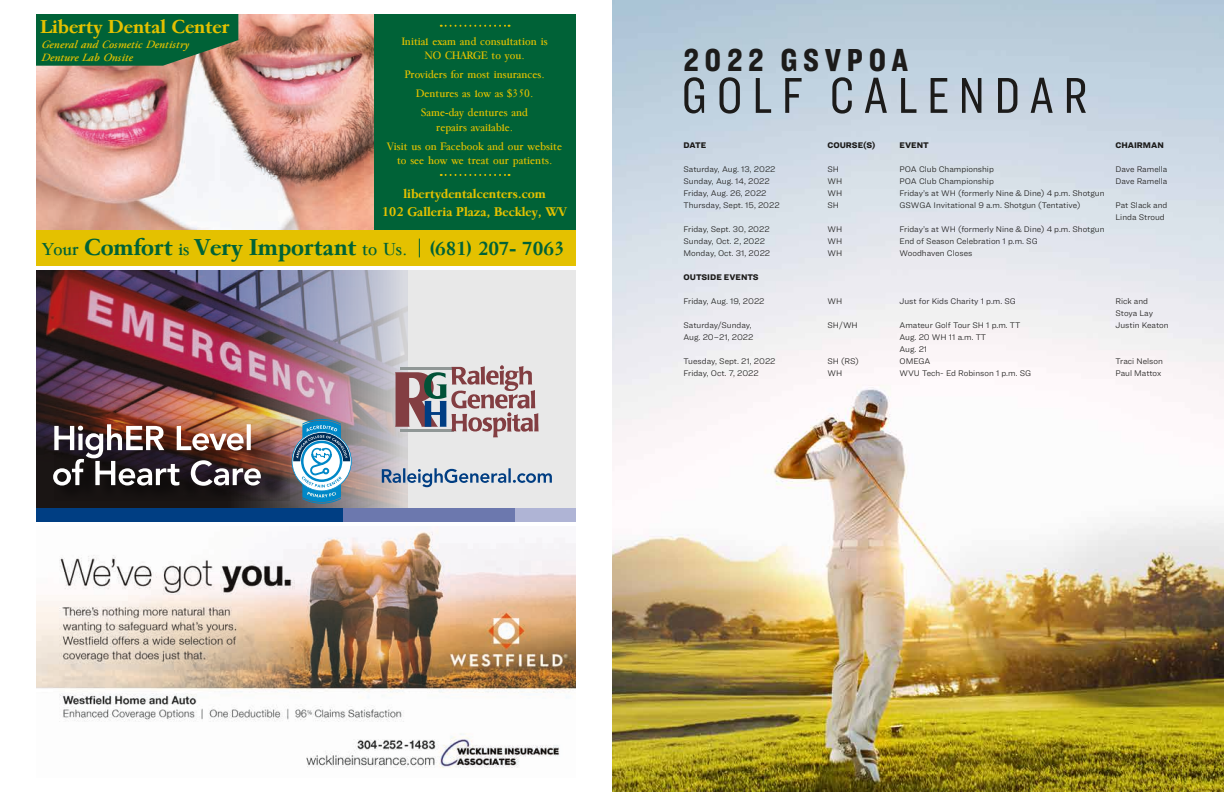
<style>
.page{position:relative;width:1224px;height:792px;background:#fff}
.page>*{position:absolute;margin:0;border:0;box-sizing:border-box;transform-origin:0 0}
.t1{font:52.3px "Ringside Compressed";letter-spacing:.175em;color:#1c1b1a}
.t2{font:900 33px "Ringside Compressed";letter-spacing:.175em;color:#1c1b1a}
.t3{font:700 25.6px "Paramount";color:#006237}
.t4{font:700 20.8px "Paramount";color:#e4c100}
.t5{font:700 14px "Paramount";color:#e4c100}
.t6{font:12px/19px "Paramount";color:#e4c100;text-align:center}
.t7{font:italic 11.7px/13.3px "Paramount";color:#e4c100}
.t8{font:300 8.5px/12px "Ringside";color:#1c1b1a}
.t9{font:900 8.5px "Ringside";color:#1c1b1a}
.s1{font-weight:400;font-size:19.4px}
.s2{font-size:21px}
</style>
<div class="page">
<img style="left:612px;top:0;width:612px;height:792px">
<div style="left:373px;top:14px;width:203px;height:252px;background:#006237"></div>
<img style="left:36px;top:14px;width:337px;height:216px">
<svg style="left:36px;top:14px;width:202px;height:52px;background:#12663d"></svg>
<div style="left:36px;top:230px;width:540px;height:36px;background:#e4c100"></div>
<svg style="left:419px;top:239px;width:1px;height:18px"></svg>
<svg style="left:441px;top:25px;width:69px;height:2px"></svg>
<svg style="left:441px;top:174px;width:69px;height:2px"></svg>
<img style="left:36px;top:270px;width:540px;height:238px">
<div style="left:36px;top:508px;width:479px;height:14px;background:#003e83"></div>
<div style="left:343px;top:508px;width:172px;height:14px;background:#6c78ae"></div>
<div style="left:515px;top:508px;width:61px;height:14px;background:#afb4d5"></div>
<svg style="left:395px;top:365px;width:144px;height:72px;background:#b29fa2"></svg>
<svg style="left:292px;top:419px;width:60px;height:85px"></svg>
<img style="left:54px;top:419px;width:236px;height:82px">
<img style="left:53px;top:424px;width:208px;height:62px">
<svg style="left:382px;top:468px;width:170px;height:19px;background:#a4b4c8"></svg>
<img style="left:36px;top:526px;width:540px;height:242px">
<h3 class="t4" style="left:40px;top:15px;width:191px">Liberty Dental Center</h3>
<h3 class="t7" style="left:41px;top:38px;width:149px">General and Cosmetic Dentistry<br>Denture Lab Onsite</h3>
<h3 class="t6" style="left:402px;top:34px;width:147px;line-height:14.4px">Initial exam and consultation is<br>NO CHARGE to you.</h3>
<h3 class="t6" style="left:405px;top:65px;width:141px">Providers for most insurances.<br>Dentures as low as $350.<br>Same-day dentures and</h3>
<h3 class="t6" style="left:387px;top:118px;width:176px">repairs available.<br>Visit us on Facebook and our website</h3>
<h3 class="t6" style="left:397px;top:151px;width:157px">to see how we treat our patients.</h3>
<h3 class="t5" style="left:403px;top:186px;width:144px">libertydentalcenters.com</h3>
<h3 class="t5" style="left:382px;top:204px;width:186px">102 Galleria Plaza, Beckley, WV</h3>
<h3 class="t3" style="left:42px;top:233px;width:524px"><span class="s1">Your</span> Comfort <span class="s1">is</span> Very Important <span class="s1">to Us.</span> <span class="s2">(681) 207- 7063</span></h3>
<h2 class="t2" style="left:684px;top:36px;width:226px">2022 GSVPOA</h2>
<h1 class="t1" style="left:681px;top:61px;width:408px">GOLF CALENDAR</h1>
<p class="t9" style="left:684px;top:139px;width:24px">DATE</p>
<p class="t9" style="left:828px;top:139px;width:49px">COURSE(S)</p>
<p class="t9" style="left:900px;top:139px;width:31px">EVENT</p>
<p class="t9" style="left:1116px;top:139px;width:50px">CHAIRMAN</p>
<p class="t8" style="left:684px;top:163px;width:94px">Saturday, Aug. 13, 2022</p>
<p class="t8" style="left:828px;top:163px;width:13px">SH</p>
<p class="t8" style="left:900px;top:163px;width:96px">POA Club Championship</p>
<p class="t8" style="left:1116px;top:163px;width:53px">Dave Ramella</p>
<p class="t8" style="left:683px;top:175px;width:88px">Sunday, Aug. 14, 2022</p>
<p class="t8" style="left:828px;top:175px;width:16px">WH</p>
<p class="t8" style="left:900px;top:175px;width:96px">POA Club Championship</p>
<p class="t8" style="left:1116px;top:175px;width:53px">Dave Ramella</p>
<p class="t8" style="left:683px;top:187px;width:85px">Friday, Aug. 26, 2022</p>
<p class="t8" style="left:828px;top:187px;width:16px">WH</p>
<p class="t8" style="left:900px;top:187px;width:207px">Friday’s at WH (formerly Nine &amp; Dine) 4 p.m. Shotgun</p>
<p class="t8" style="left:684px;top:199px;width:98px">Thursday, Sept. 15, 2022</p>
<p class="t8" style="left:828px;top:199px;width:13px">SH</p>
<p class="t8" style="left:900px;top:199px;width:183px">GSWGA Invitational 9 a.m. Shotgun (Tentative)</p>
<p class="t8" style="left:1116px;top:199px;width:54px">Pat Slack and<br>Linda Stroud</p>
<p class="t8" style="left:683px;top:223px;width:88px">Friday, Sept. 30, 2022</p>
<p class="t8" style="left:828px;top:223px;width:16px">WH</p>
<p class="t8" style="left:900px;top:223px;width:207px">Friday’s at WH (formerly Nine &amp; Dine) 4 p.m. Shotgun</p>
<p class="t8" style="left:684px;top:235px;width:83px">Sunday, Oct. 2, 2022</p>
<p class="t8" style="left:828px;top:235px;width:16px">WH</p>
<p class="t8" style="left:900px;top:235px;width:140px">End of Season Celebration 1 p.m. SG</p>
<p class="t8" style="left:684px;top:247px;width:88px">Monday, Oct. 31, 2022</p>
<p class="t8" style="left:828px;top:247px;width:16px">WH</p>
<p class="t8" style="left:900px;top:247px;width:74px">Woodhaven Closes</p>
<p class="t9" style="left:684px;top:271px;width:77px">OUTSIDE EVENTS</p>
<p class="t8" style="left:684px;top:295px;width:83px">Friday, Aug. 19, 2022</p>
<p class="t8" style="left:828px;top:295px;width:16px">WH</p>
<p class="t8" style="left:900px;top:295px;width:118px">Just for Kids Charity 1 p.m. SG</p>
<p class="t8" style="left:1116px;top:295px;width:39px">Rick and<br>Stoya Lay</p>
<p class="t8" style="left:683px;top:319px;width:70px">Saturday/Sunday,</p>
<p class="t8" style="left:828px;top:319px;width:32px">SH/WH</p>
<p class="t8" style="left:900px;top:319px;width:122px">Amateur Golf Tour SH 1 p.m. TT</p>
<p class="t8" style="left:1116px;top:319px;width:55px">Justin Keaton</p>
<p class="t8" style="left:683px;top:331px;width:72px">Aug. 20–21, 2022</p>
<p class="t8" style="left:900px;top:331px;width:88px">Aug. 20 WH 11 a.m. TT<br>Aug. 21</p>
<p class="t8" style="left:683px;top:355px;width:94px">Tuesday, Sept. 21, 2022</p>
<p class="t8" style="left:828px;top:355px;width:33px">SH (RS)</p>
<p class="t8" style="left:900px;top:355px;width:33px">OMEGA</p>
<p class="t8" style="left:1116px;top:355px;width:49px">Traci Nelson</p>
<p class="t8" style="left:683px;top:367px;width:77px">Friday, Oct. 7, 2022</p>
<p class="t8" style="left:828px;top:367px;width:16px">WH</p>
<p class="t8" style="left:900px;top:367px;width:133px">WVU Tech- Ed Robinson 1 p.m. SG</p>
<p class="t8" style="left:1116px;top:367px;width:47px">Paul Mattox</p>
</div>
